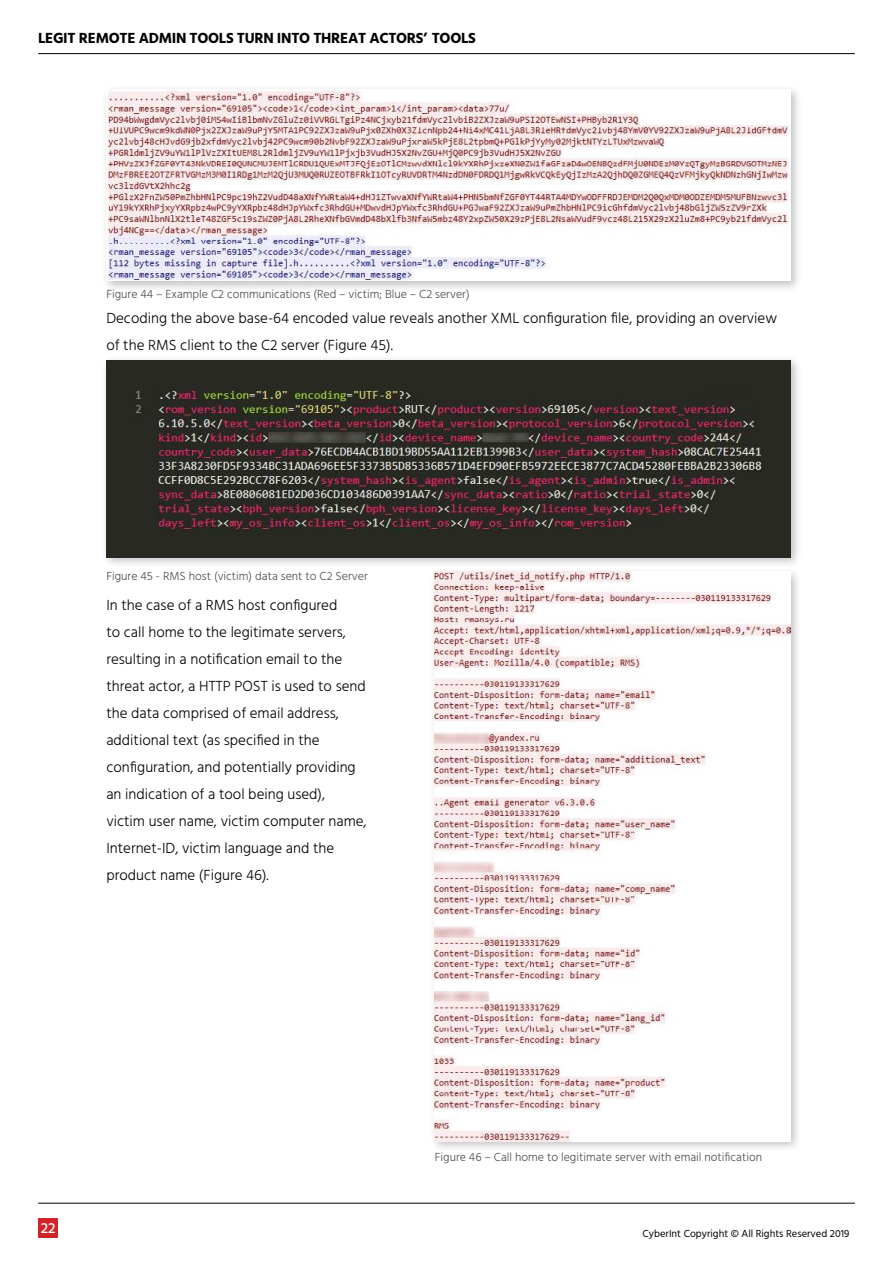
<style>
.page{position:relative;width:893px;height:1263px;background:#fff}
.page>*{position:absolute;margin:0;border:0;box-sizing:border-box;transform-origin:0 0}
.t1{font:300 15px/27px "Hind";color:#000}
.t2{font:700 15px "Hind";letter-spacing:-.02em;color:#000}
.t3{font:500 15px "Hind";color:#fff}
.t4{font:300 12px "Hind";color:#4d4d4d}
.t5{font:10.5px "Hind";color:#000}
</style>
<div class="page">
<hr style="left:38px;top:53px;width:817px;height:1px;background:#000">
<hr style="left:38px;top:1203px;width:817px;height:1px;background:#000">
<div style="left:38px;top:1218px;width:20px;height:20px;background:#d2232a"></div>
<div style="left:101px;top:83px;width:702px;height:210px;background:#000;opacity:.25"></div>
<img style="left:106px;top:89px;width:685px;height:192px">
<div style="left:101px;top:354px;width:702px;height:215px;background:#000;opacity:.25"></div>
<div style="left:106px;top:360px;width:685px;height:197px;background:#282923"></div>
<img style="left:135px;top:390px;width:628px;height:142px">
<div style="left:430px;top:566px;width:373px;height:587px;background:#000;opacity:.25"></div>
<img style="left:435px;top:572px;width:356px;height:569px">
<div style="left:756px;top:386px;width:18px;height:19px;background:#282923"></div>
<p class="t2" style="left:38px;top:29px;width:439px">LEGIT REMOTE ADMIN TOOLS TURN INTO THREAT ACTORS’ TOOLS</p>
<p class="t4" style="left:106px;top:286px;width:365px">Figure 44 – Example 2C communications (Red – victim; Blue – 2C server(</p>
<p class="t1" style="left:106px;top:306px;width:672px">Decoding the above base-64 encoded value reveals another XML configuration file, providing an overview of the RMS client to the 2C server (Figure 45 .(</p>
<p class="t4" style="left:106px;top:568px;width:263px">Figure 45 - RMS host (victim) data sent to 2C Server</p>
<p class="t1" style="left:106px;top:593px;width:262px">In the case of a RMS host configured<br>to call home to the legitimate servers, resulting in a notification email to the threat actor a, HTTP POST is used to send the data comprised of email address, additional text (as specified in the configuration, and potentially providing an indication of a tool being used ,( victim user name, victim computer name, Internet I D- , victim language and the product name (Figure 46 .(</p>
<p class="t3" style="left:41px;top:1218px;width:16px">22</p>
<p class="t4" style="left:435px;top:1148px;width:329px">Figure 46 – Call home to legitimate server with email notification</p>
<p class="t5" style="left:643px;top:1227px;width:208px">CyberInt Copyright © All Rights Reserved 2019</p>
</div>
